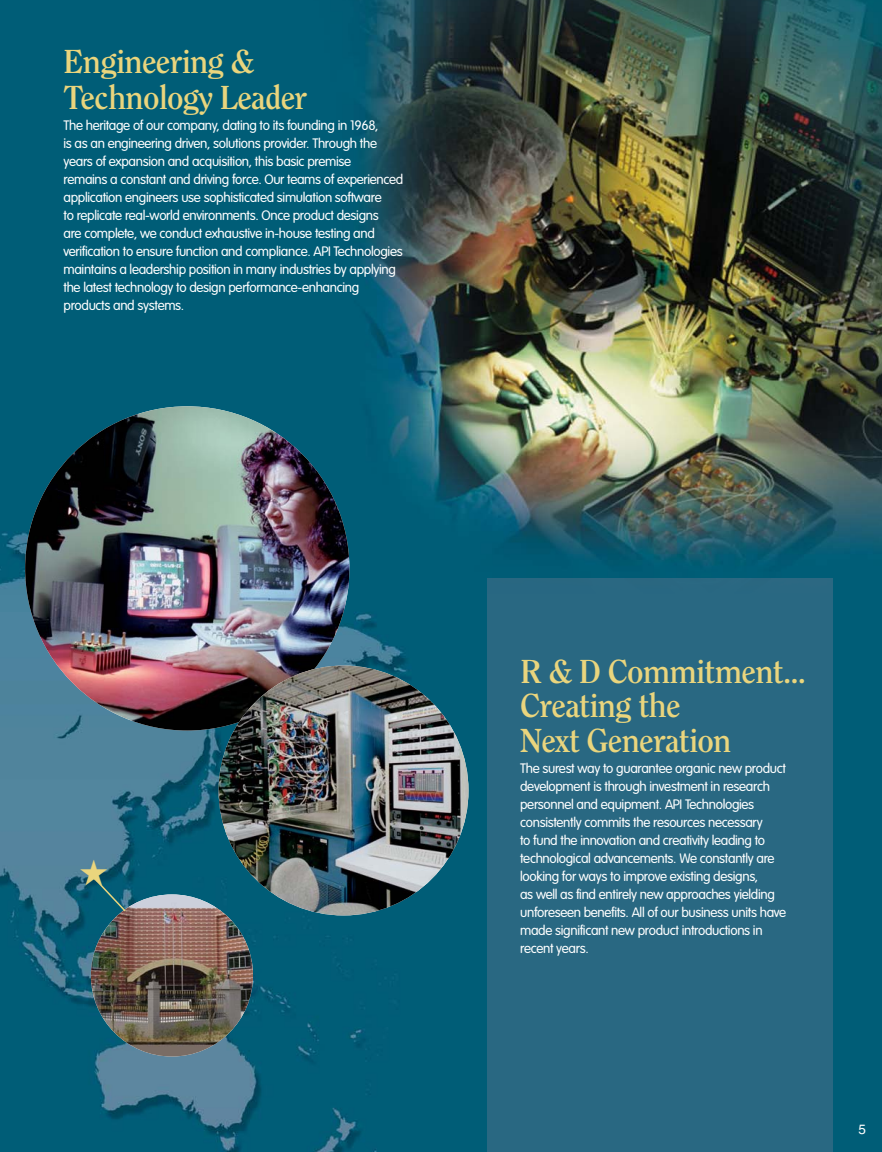
<style>
.page{position:relative;width:882px;height:1152px;background:#fff}
.page>*{position:absolute;margin:0;border:0;box-sizing:border-box;transform-origin:0 0}
.t1{font:700 33px/34.5px "Clearface";letter-spacing:-.025em;color:#ead57d}
.t2{font:300 13.5px/18px "VAG Rounded";letter-spacing:-.025em;color:#fff}
.t3{font:13.5px "Helvetica";color:#fff}
</style>
<div class="page">
<img style="left:0;top:0;width:881px;height:1151px">
<div style="left:487px;top:579px;width:344px;height:572px;background:#296882"></div>
<img style="left:25px;top:406px;width:324px;height:324px;border-radius:50%">
<img style="left:218px;top:665px;width:250px;height:250px;border-radius:50%">
<img style="left:91px;top:894px;width:161px;height:162px;border-radius:50%">
<svg style="left:81px;top:859px;width:46px;height:53px;background:#1e657b"></svg>
<h1 class="t1" style="left:63px;top:46px;width:245px;line-height:36px">Engineering &amp;<br>Technology Leader</h1>
<p class="t2" style="left:63px;top:117px;width:341px">The heritage of our company, dating to its founding in 1968,<br>is as an engineering driven, solutions provider. Through the years of expansion and acquisition, this basic premise<br>remains a constant and driving force. Our teams of experienced application engineers use sophisticated simulation software<br>to replicate real-world environments. Once product designs<br>are complete, we conduct exhaustive in-house testing and verification to ensure function and compliance. API Technologies maintains a leadership position in many industries by applying the latest technology to design performance-enhancing products and systems.</p>
<h1 class="t1" style="left:520px;top:656px;width:287px">R &amp; D Commitment...<br>Creating the<br>Next Generation</h1>
<p class="t2" style="left:520px;top:760px;width:267px">The surest way to guarantee organic new product development is through investment in research personnel and equipment. API Technologies consistently commits the resources necessary<br>to fund the innovation and creativity leading to technological advancements. We constantly are looking for ways to improve existing designs,<br>as well as find entirely new approaches yielding unforeseen benefits. All of our business units have made significant new product introductions in recent years.</p>
<p class="t3" style="left:858px;top:1124px;width:9px">5</p>
</div>
